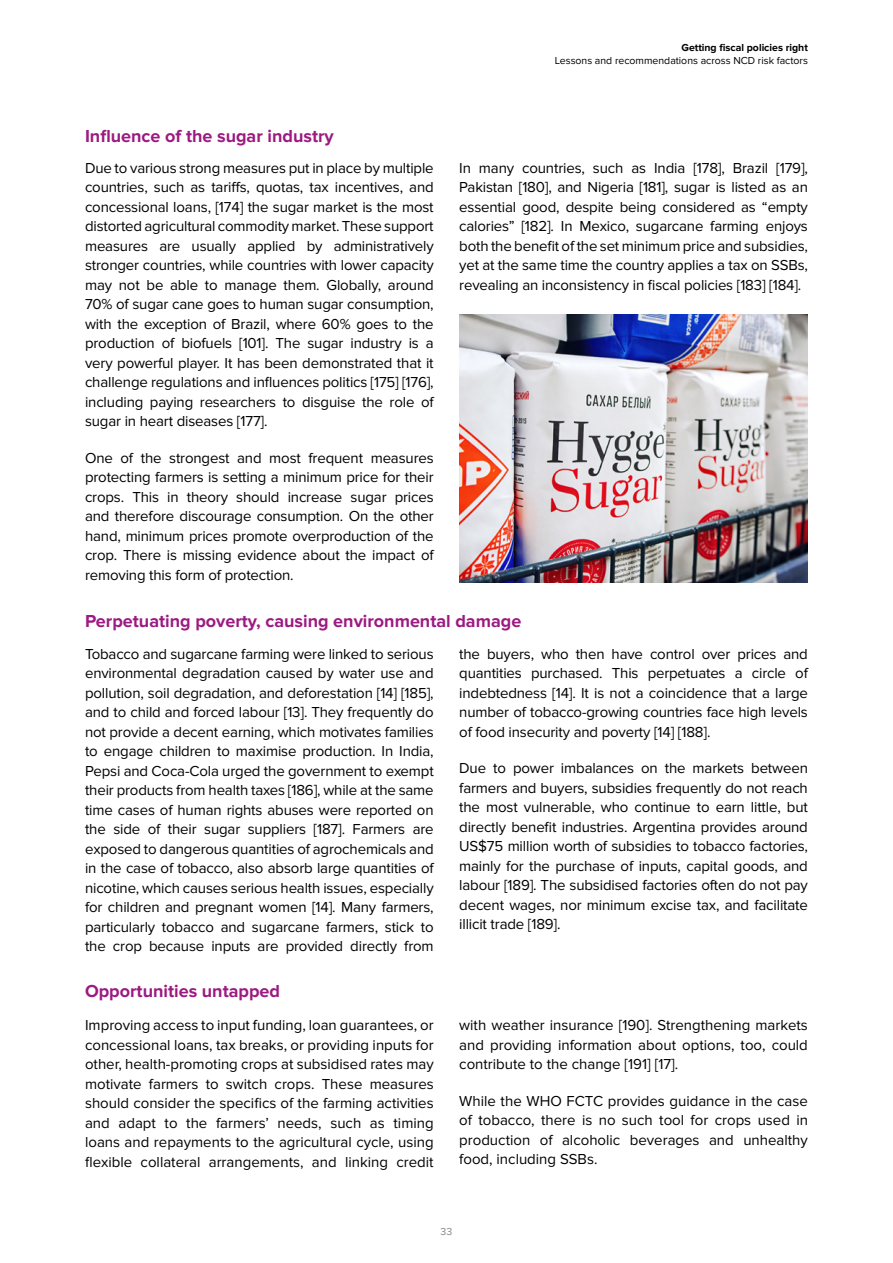
<style>
.page{position:relative;width:893px;height:1263px;background:#fff}
.page>*{position:absolute;margin:0;border:0;box-sizing:border-box;transform-origin:0 0}
.t1{font:700 18px "Proxima Nova";color:#9c1a81}
.t2{font:15px/19.5px "Proxima Nova";letter-spacing:-.01em;color:#000;text-align:justify}
.t3{font:10.5px "Proxima Nova";color:#000}
.t4{font:700 10.5px "Proxima Nova";color:#000}
.t5{font:10.5px "Proxima Nova";color:#878787}
</style>
<div class="page">
<img style="left:459px;top:315px;width:349px;height:268px">
<p class="t4" style="left:681px;top:41px;width:128px">Getting fiscal policies right</p>
<p class="t3" style="left:555px;top:54px;width:255px">Lessons and recommendations across NCD risk factors</p>
<p class="t1" style="left:85px;top:125px;width:250px">Influence of the sugar industry</p>
<p class="t2" style="left:85px;top:158px;width:350px">Due to various strong measures put in place by multiple countries, such as tariffs, quotas, tax incentives, and concessional loans, [174] the sugar market is the most distorted agricultural commodity market. These support measures are usually applied by administratively stronger countries, while countries with lower capacity may not be able to manage them. Globally, around 70% of sugar cane goes to human sugar consumption, with the exception of Brazil, where 60% goes to the production of biofuels [101]. The sugar industry is a very powerful player. It has been demonstrated that it challenge regulations and influences politics [175] [176], including paying researchers to disguise the role of sugar in heart diseases [177].</p>
<p class="t2" style="left:85px;top:448px;width:350px">One of the strongest and most frequent measures protecting farmers is setting a minimum price for their crops. This in theory should increase sugar prices and therefore discourage consumption. On the other hand, minimum prices promote overproduction of the crop. There is missing evidence about the impact of removing this form of protection.</p>
<p class="t2" style="left:459px;top:158px;width:350px">In many countries, such as India [178], Brazil [179], Pakistan [180], and Nigeria [181], sugar is listed as an essential good, despite being considered as “empty calories” [182]. In Mexico, sugarcane farming enjoys both the benefit of the set minimum price and subsidies, yet at the same time the country applies a tax on SSBs, revealing an inconsistency in fiscal policies [183] [184].</p>
<p class="t1" style="left:85px;top:610px;width:438px">Perpetuating poverty, causing environmental damage</p>
<p class="t2" style="left:85px;top:644px;width:350px">Tobacco and sugarcane farming were linked to serious environmental degradation caused by water use and pollution, soil degradation, and deforestation [14] [185], and to child and forced labour [13]. They frequently do not provide a decent earning, which motivates families to engage children to maximise production. In India, Pepsi and Coca-Cola urged the government to exempt their products from health taxes [186], while at the same time cases of human rights abuses were reported on the side of their sugar suppliers [187]. Farmers are exposed to dangerous quantities of agrochemicals and in the case of tobacco, also absorb large quantities of nicotine, which causes serious health issues, especially for children and pregnant women [14]. Many farmers, particularly tobacco and sugarcane farmers, stick to the crop because inputs are provided directly from</p>
<p class="t2" style="left:459px;top:644px;width:350px">the buyers, who then have control over prices and quantities purchased. This perpetuates a circle of indebtedness [14]. It is not a coincidence that a large number of tobacco-growing countries face high levels of food insecurity and poverty [14] [188].</p>
<p class="t2" style="left:459px;top:759px;width:350px">Due to power imbalances on the markets between farmers and buyers, subsidies frequently do not reach the most vulnerable, who continue to earn little, but directly benefit industries. Argentina provides around US$75 million worth of subsidies to tobacco factories, mainly for the purchase of inputs, capital goods, and labour [189]. The subsidised factories often do not pay decent wages, nor minimum excise tax, and facilitate illicit trade [189].</p>
<p class="t1" style="left:85px;top:981px;width:197px">Opportunities untapped</p>
<p class="t2" style="left:85px;top:1016px;width:350px">Improving access to input funding, loan guarantees, or concessional loans, tax breaks, or providing inputs for other, health-promoting crops at subsidised rates may motivate farmers to switch crops. These measures should consider the specifics of the farming activities and adapt to the farmers’ needs, such as timing loans and repayments to the agricultural cycle, using flexible collateral arrangements, and linking credit</p>
<p class="t2" style="left:459px;top:1016px;width:350px">with weather insurance [190]. Strengthening markets and providing information about options, too, could contribute to the change [191] [17].</p>
<p class="t2" style="left:459px;top:1091px;width:350px">While the WHO FCTC provides guidance in the case of tobacco, there is no such tool for crops used in production of alcoholic beverages and unhealthy food, including SSBs.</p>
<p class="t5" style="left:441px;top:1226px;width:13px">33</p>
</div>
